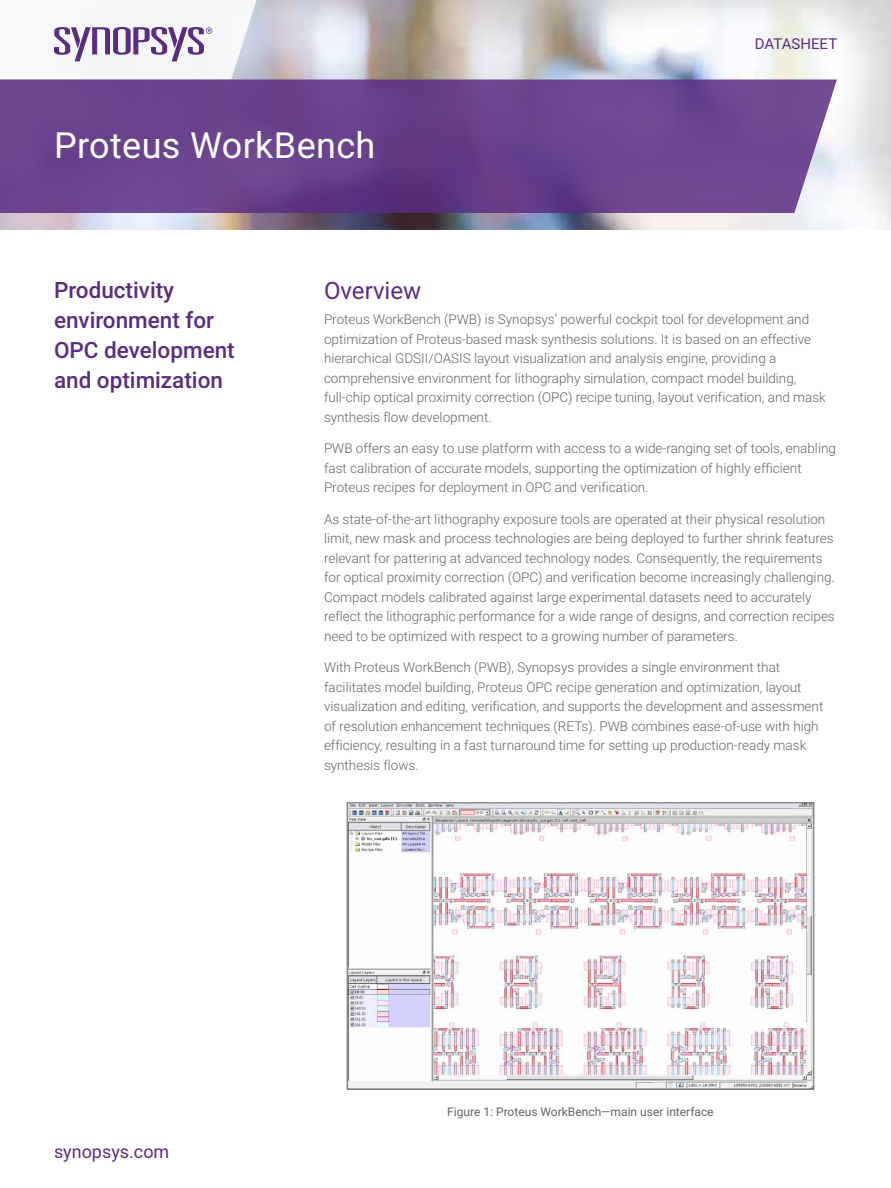
<style>
.page{position:relative;width:891px;height:1188px;background:#fff}
.page>*{position:absolute;margin:0;border:0;box-sizing:border-box;transform-origin:0 0}
.t1{font:36px "Roboto";letter-spacing:.01em;color:#fff}
.HEADING_0__OVERVIEW{font:24px "Roboto";color:#5a2c82}
.BENEFIT_STATEMENT{font:500 22.5px/30px "Roboto";color:#5a2c82}
.t2{font:18px "Roboto";color:#5a2c82}
.t3{font:15px "Roboto";color:#5a2c82}
.BODY_COPY{font:300 13.5px/19.5px "Roboto";color:#636466}
.FIGURE_CAPTION{font:12px "Roboto";color:#636466}
</style>
<div class="page">
<img style="left:0;top:0;width:891px;height:230px">
<svg style="left:0;top:0;width:270px;height:80px"></svg>
<svg style="left:0;top:80px;width:837px;height:133px;background:#6a448e"></svg>
<img style="left:349px;top:804px;width:463px;height:283px">
<div style="left:347px;top:802px;width:467px;height:287px;border:1px solid #636466"></div>
<p class="t1" style="left:54px;top:120px;width:323px">Proteus WorkBench</p>
<p class="t3" style="left:755px;top:33px;width:84px">DATASHEET</p>
<p class="BENEFIT_STATEMENT" style="left:54px;top:274px;width:182px">Productivity environment for<br>OPC development and optimization</p>
<p class="HEADING_0__OVERVIEW" style="left:324px;top:273px;width:99px">Overview</p>
<p class="BODY_COPY" style="left:324px;top:309px;width:503px">Proteus WorkBench (PWB) is Synopsys’ powerful cockpit tool for development and optimization of Proteus-based mask synthesis solutions. It is based on an effective hierarchical GDSII/OASIS layout visualization and analysis engine, providing a comprehensive environment for lithography simulation, compact model building, full-chip optical proximity correction (OPC) recipe tuning, layout verification, and mask synthesis flow development.</p>
<p class="BODY_COPY" style="left:324px;top:438px;width:513px">PWB offers an easy to use platform with access to a wide-ranging set of tools, enabling fast calibration of accurate models, supporting the optimization of highly efficient<br>Proteus recipes for deployment in OPC and verification.</p>
<p class="BODY_COPY" style="left:324px;top:509px;width:512px">As state-of-the-art lithography exposure tools are operated at their physical resolution limit, new mask and process technologies are being deployed to further shrink features relevant for pattering at advanced technology nodes. Consequently, the requirements for optical proximity correction (OPC) and verification become increasingly challenging.<br>Compact models calibrated against large experimental datasets need to accurately reflect the lithographic performance for a wide range of designs, and correction recipes need to be optimized with respect to a growing number of parameters.</p>
<p class="BODY_COPY" style="left:324px;top:657px;width:501px">With Proteus WorkBench (PWB), Synopsys provides a single environment that facilitates model building, Proteus OPC recipe generation and optimization, layout visualization and editing, verification, and supports the development and assessment of resolution enhancement techniques (RETs). PWB combines ease-of-use with high efficiency, resulting in a fast turnaround time for setting up production-ready mask synthesis flows.</p>
<h3 class="t2" style="left:54px;top:1139px;width:117px">synopsys.com</h3>
<p class="FIGURE_CAPTION" style="left:447px;top:1104px;width:268px">Figure 1: Proteus WorkBench—main user interface</p>
</div>
